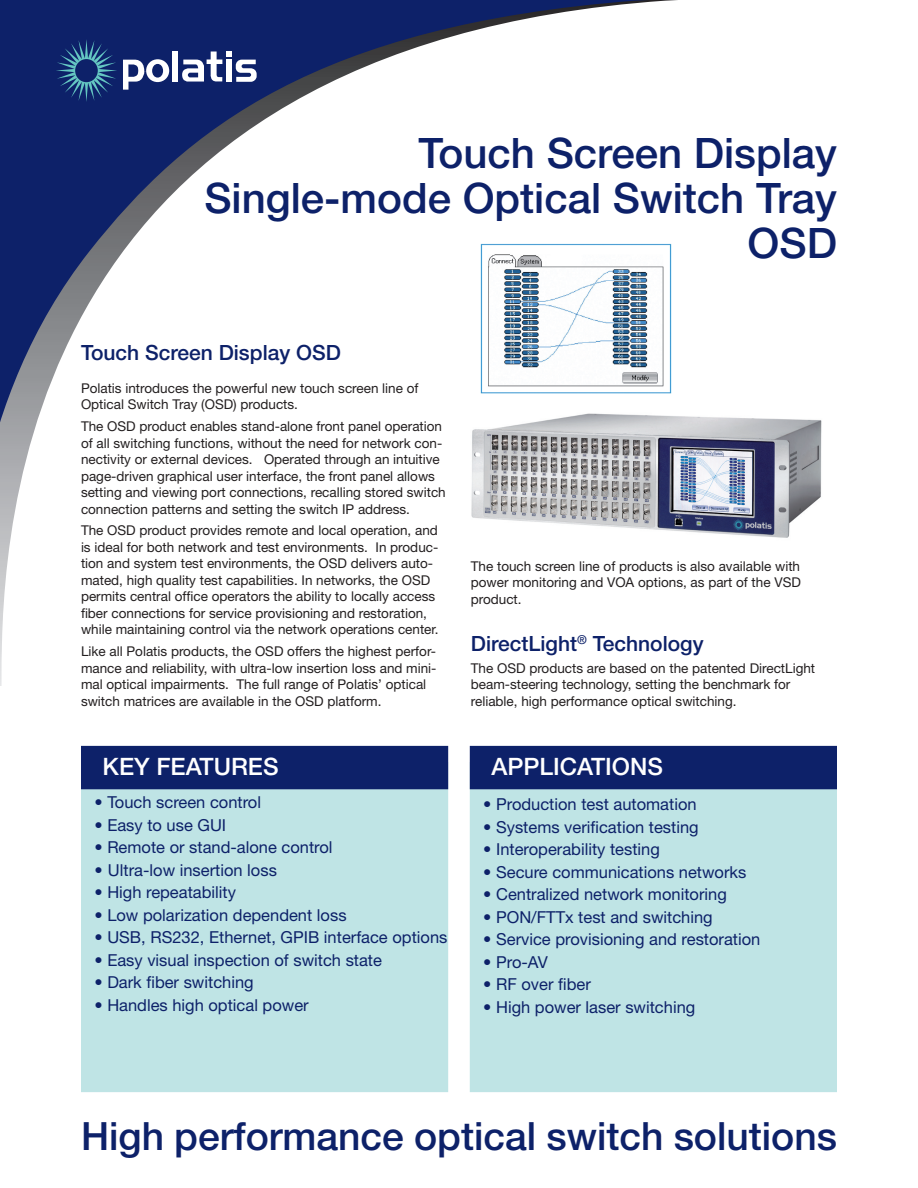
<style>
.page{position:relative;width:918px;height:1188px;background:#fff}
.page>*{position:absolute;margin:0;border:0;box-sizing:border-box;transform-origin:0 0}
.t1{font:500 42px/45px "Helvetica Neue";color:#0d2169;text-align:right}
.t2{font:500 39px "Helvetica Neue";color:#0d2169}
.t3{font:500 24px "Helvetica Neue";color:#fff}
.t4{font:500 21px "Helvetica Neue";color:#0d2169}
.t5{font:16.5px "Helvetica Neue";color:#0d2169}
.t6{font:13.5px/16.5px "Helvetica Neue";color:#231f20}
</style>
<div class="page">
<div style="left:82px;top:763px;width:365px;height:328px;background:#bfe4e5"></div>
<div style="left:81px;top:762px;width:367px;height:330px;border:2px solid #bfe4e5"></div>
<div style="left:82px;top:747px;width:365px;height:42px;background:#0d2169"></div>
<div style="left:81px;top:746px;width:367px;height:43px;border:2px solid #0d2169"></div>
<div style="left:471px;top:763px;width:365px;height:328px;background:#bfe4e5"></div>
<div style="left:470px;top:762px;width:367px;height:330px;border:2px solid #bfe4e5"></div>
<div style="left:471px;top:747px;width:365px;height:42px;background:#0d2169"></div>
<div style="left:470px;top:746px;width:367px;height:43px;border:2px solid #0d2169"></div>
<svg style="left:0;top:0;width:678px;height:685px"></svg>
<svg style="left:56px;top:39px;width:61px;height:62px"></svg>
<svg style="left:123px;top:59px;width:46px;height:31px"></svg>
<div style="left:172px;top:52px;width:6px;height:30px;background:#fff"></div>
<svg style="left:182px;top:52px;width:75px;height:30px"></svg>
<img style="left:448px;top:403px;width:374px;height:154px">
<img style="left:479px;top:242px;width:194px;height:153px">
<h1 class="t1" style="left:204px;top:130px;width:634px">Touch Screen Display<br>Single-mode Optical Switch Tray<br>OS D</h1>
<h3 class="t4" style="left:81px;top:340px;width:261px">Touch Screen Display OSD</h3>
<p class="t6" style="left:81px;top:379px;width:339px">Polatis introduces the powerful new touch screen line of<br>Optical Switch Tray (OSD) products.</p>
<p class="t6" style="left:81px;top:418px;width:366px">The OSD product enables stand-alone front panel operation of all switching functions, without the need for network con&shy;nectivity or external devices. Operated through an intuitive page-driven graphical user interface, the front panel allows setting and viewing port connections, recalling stored switch connection patterns and setting the switch IP address.</p>
<p class="t6" style="left:81px;top:522px;width:359px">The OSD product provides remote and local operation, and is ideal for both network and test environments. In produc&shy;tion and system test environments, the OSD delivers auto&shy;mated, high quality test capabilities. In networks, the OSD permits central office operators the ability to locally access fiber connections for service provisioning and restoration, while maintaining control via the network operations center.</p>
<p class="t6" style="left:81px;top:643px;width:357px">Like all Polatis products, the OSD offers the highest perfor&shy;mance and reliability, with ultra-low insertion loss and mini&shy;mal optical impairments. The full range of Polatis’ optical switch matrices are available in the OSD platform.</p>
<p class="t6" style="left:471px;top:558px;width:332px;text-align:justify">The touch screen line of products is also available with power monitoring and VOA options, as part of the VSD product.</p>
<h3 class="t4" style="left:471px;top:631px;width:234px">DirectLight<sup>®</sup> Technology</h3>
<p class="t6" style="left:471px;top:660px;width:346px">The OSD products are based on the patented DirectLight beam-steering technology, setting the benchmark for reliable, high performance optical switching.</p>
<h3 class="t3" style="left:103px;top:752px;width:178px">Key Features</h3>
<h3 class="t3" style="left:491px;top:752px;width:173px">Applications</h3>
<p class="t5" style="left:94px;top:793px;width:168px">• Touch screen control</p>
<p class="t5" style="left:94px;top:815px;width:133px">• Easy to use GUI</p>
<p class="t5" style="left:94px;top:838px;width:240px">• Remote or stand-alone control</p>
<p class="t5" style="left:94px;top:860px;width:184px">• Ultra-low insertion loss</p>
<p class="t5" style="left:94px;top:883px;width:143px">• High repeatability</p>
<p class="t5" style="left:94px;top:905px;width:254px">• Low polarization dependent loss</p>
<p class="t5" style="left:94px;top:928px;width:354px">• USB, RS232, Ethernet, GPIB interface options</p>
<p class="t5" style="left:94px;top:950px;width:289px">• Easy visual inspection of switch state</p>
<p class="t5" style="left:94px;top:973px;width:161px">• Dark fiber switching</p>
<p class="t5" style="left:94px;top:995px;width:216px">• Handles high optical power</p>
<p class="t5" style="left:483px;top:795px;width:215px">• Production test automation</p>
<p class="t5" style="left:483px;top:817px;width:217px">• Systems verification testing</p>
<p class="t5" style="left:483px;top:840px;width:178px">• Interoperability testing</p>
<p class="t5" style="left:483px;top:862px;width:265px">• Secure communications networks</p>
<p class="t5" style="left:483px;top:885px;width:245px">• Centralized network monitoring</p>
<p class="t5" style="left:483px;top:907px;width:231px">• PON/FTTx test and switching</p>
<p class="t5" style="left:483px;top:930px;width:279px">• Service provisioning and restoration</p>
<p class="t5" style="left:483px;top:952px;width:66px">• Pro-AV</p>
<p class="t5" style="left:483px;top:975px;width:109px">• RF over fiber</p>
<p class="t5" style="left:483px;top:997px;width:214px">• High power laser switching</p>
<h2 class="t2" style="left:81px;top:1112px;width:757px">High performance optical switch solutions</h2>
</div>
